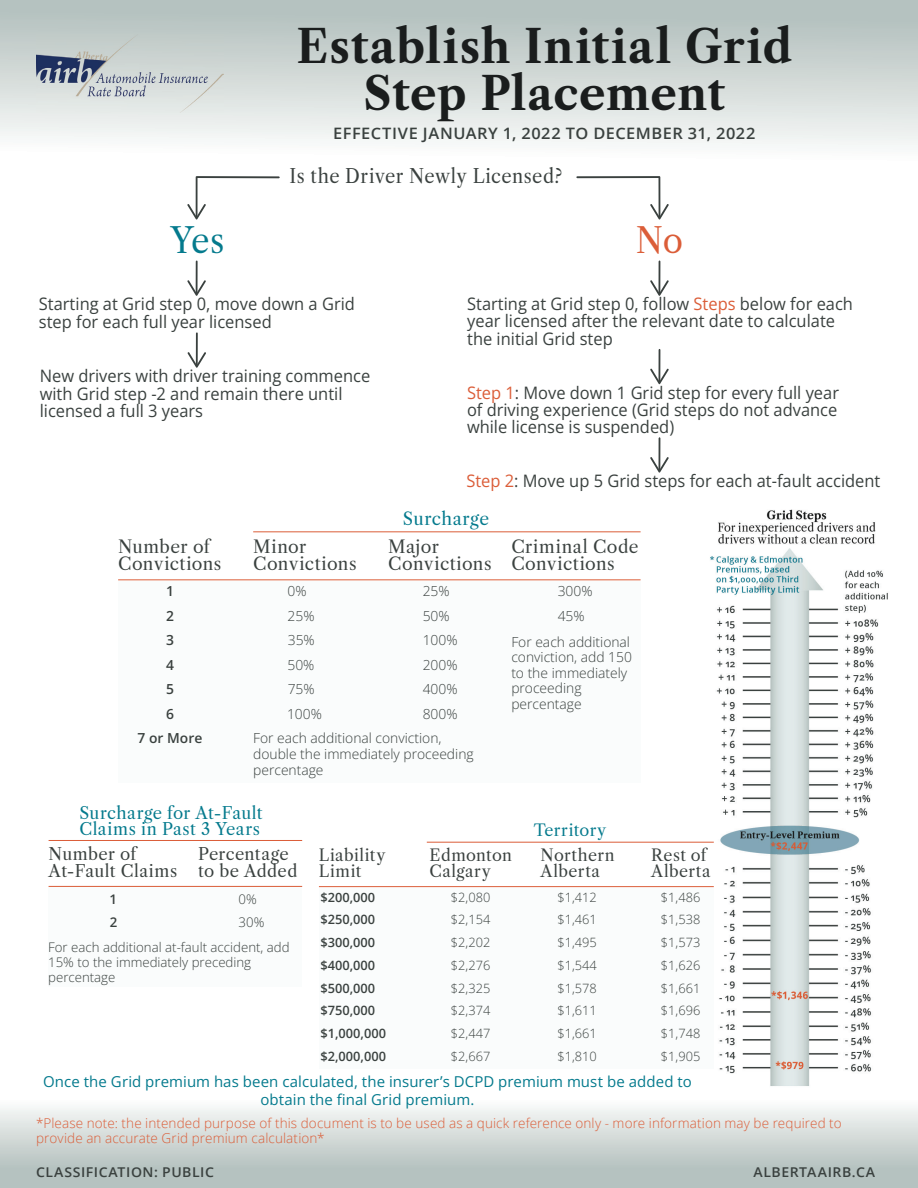
<style>
.page{position:relative;width:918px;height:1188px;background:#fff}
.page>*{position:absolute;margin:0;border:0;box-sizing:border-box;transform-origin:0 0}
.t1{font:700 45px/46.5px "Libre Caslon Text";letter-spacing:.02em;color:#1a1d1d;text-align:center}
.t2{font:34.35px "Libre Caslon Text";color:#047a8d;scale:.96 1}
.t3{font:34.35px "Libre Caslon Text";color:#db5d38;scale:.96 1}
.t4{font:19.05px "Libre Caslon Text";letter-spacing:.025em;color:#3a413f;scale:.96 1}
.t5{font:17.25px/17.2px "Open Sans";color:#3a413f;scale:.96 1}
.t6{font:17.25px/17.2px "Libre Caslon Text";letter-spacing:.025em;color:#3a413f}
.t7{font:17.25px "Libre Caslon Text";letter-spacing:.025em;color:#047a8d}
.t8{font:16.5px/16.5px "Libre Caslon Text";letter-spacing:.02em;color:#3a413f}
.t9{font:16.5px/16.5px "Libre Caslon Text";letter-spacing:.025em;color:#047a8d}
.t10{font:16.05px/16px "Libre Caslon Text";letter-spacing:.03em;color:#3a413f}
.t11{font:16.05px "Libre Caslon Text";letter-spacing:.02em;color:#047a8d}
.t12{font:600 15.75px "Open Sans";letter-spacing:.03em;color:#3a413f;scale:1.04 1}
.t13{font:15px/18px "Open Sans";letter-spacing:.005em;color:#047a8d;text-align:center}
.t14{font:300 13.8px/24.6px "Open Sans";color:#3a413f}
.t15{font:600 13.8px/24.6px "Open Sans";color:#3a413f;text-align:center}
.t16{font:300 13.5px/15px "Open Sans";letter-spacing:.01em;color:#db5d38}
.t17{font:600 13.5px "Open Sans";letter-spacing:.04em;color:#3a413f;scale:1.04 1}
.t18{font:300 13.2px/14.9px "Open Sans";color:#3a413f}
.t19{font:600 13.2px/23.2px "Open Sans";color:#3a413f}
.t20{font:300 12.75px/22.8px "Open Sans";color:#3a413f;text-align:justify}
.t21{font:600 12.75px/22.8px "Open Sans";color:#3a413f}
.t22{font:600 12.75px "Open Sans";color:#3a413f}
.s1{color:#db5d38}
</style>
<div class="page">
<svg style="left:0;top:0;width:918px;height:272px"></svg>
<div style="left:0;top:1100px;width:918px;height:88px;background:linear-gradient(to bottom,#f8f9f8,#aab8b6)"></div>
<img style="left:36px;top:35px;width:187px;height:77px">
<img style="left:707px;top:509px;width:181px;height:577px">
<svg style="left:187px;top:175px;width:94px;height:45px"></svg>
<hr style="left:196px;top:261px;width:2px;height:33px;background:#3a413f">
<svg style="left:187px;top:280px;width:19px;height:16px"></svg>
<hr style="left:196px;top:333px;width:2px;height:32px;background:#3a413f">
<svg style="left:187px;top:352px;width:19px;height:16px"></svg>
<svg style="left:575px;top:175px;width:94px;height:45px"></svg>
<hr style="left:658px;top:350px;width:2px;height:32px;background:#3a413f">
<svg style="left:650px;top:369px;width:19px;height:15px"></svg>
<hr style="left:658px;top:438px;width:2px;height:32px;background:#3a413f">
<svg style="left:650px;top:457px;width:19px;height:16px"></svg>
<hr style="left:658px;top:261px;width:2px;height:33px;background:#3a413f">
<svg style="left:650px;top:280px;width:19px;height:16px"></svg>
<div style="left:319px;top:888px;width:395px;height:181px;background:#fafcfc"></div>
<hr style="left:427px;top:842px;width:287px;height:1px;background:#db5d38">
<hr style="left:319px;top:886px;width:395px;height:1px;background:#db5d38">
<div style="left:118px;top:582px;width:523px;height:201px;background:#fafcfc"></div>
<hr style="left:253px;top:531px;width:388px;height:1px;background:#db5d38">
<hr style="left:118px;top:579px;width:523px;height:1px;background:#db5d38">
<div style="left:48px;top:886px;width:254px;height:101px;background:#fafcfc"></div>
<hr style="left:49px;top:840px;width:253px;height:1px;background:#db5d38">
<hr style="left:49px;top:886px;width:253px;height:1px;background:#db5d38">
<h1 class="t1" style="left:297px;top:24px;width:497px">Establish Initial Grid<br>Step Placement</h1>
<p class="t12" style="left:333px;top:122px;width:407px">EFFECTIVE JANUARY 1, 2022 TO DECEMBER 31, 2022</p>
<h2 class="t2" style="left:171px;top:220px;width:58px">Yes</h2>
<p class="t4" style="left:290px;top:164px;width:286px">Is the Driver Newly Licensed?</p>
<h2 class="t3" style="left:636px;top:219px;width:51px">No</h2>
<p class="t5" style="left:39px;top:295px;width:331px">Starting at Grid step 0, move down a Grid step for each full year licensed</p>
<p class="t5" style="left:40px;top:367px;width:346px">New drivers with driver training commence with Grid step -2 and remain there until licensed a full 3 years</p>
<p class="t5" style="left:467px;top:295px;width:403px">Starting at Grid step 0, follow <span class="s1">Steps</span> below for each year licensed after the relevant date to calculate the initial Grid step</p>
<p class="t5" style="left:467px;top:383px;width:389px;text-align:justify"><span class="s1">Step 1</span>: Move down 1 Grid step for every full year of driving experience (Grid steps do not advance while license is suspended)</p>
<p class="t5" style="left:466px;top:472px;width:433px"><span class="s1">Step 2</span>: Move up 5 Grid steps for each at-fault accident</p>
<p class="t7" style="left:403px;top:508px;width:88px">Surcharge</p>
<p class="t6" style="left:118px;top:538px;width:105px">Number of<br>Convictions</p>
<p class="t6" style="left:253px;top:538px;width:105px">Minor<br>Convictions</p>
<p class="t6" style="left:388px;top:538px;width:105px">Major<br>Convictions</p>
<p class="t6" style="left:511px;top:538px;width:129px">Criminal Code<br>Convictions</p>
<p class="t14" style="left:423px;top:578px;width:36px">25%<br>50%<br>100%<br>200%<br>400%<br>800%</p>
<p class="t14" style="left:558px;top:578px;width:36px">300%<br>45%</p>
<p class="t15" style="left:138px;top:578px;width:66px">1<br>2<br>3<br>4<br>5<br>6<br>7 or More</p>
<p class="t14" style="left:288px;top:578px;width:21px">0%</p>
<p class="t14" style="left:288px;top:603px;width:28px">25%</p>
<p class="t14" style="left:288px;top:628px;width:28px">35%</p>
<p class="t14" style="left:287px;top:652px;width:28px">50%</p>
<p class="t14" style="left:288px;top:677px;width:28px">75%</p>
<p class="t14" style="left:287px;top:701px;width:36px">100%</p>
<p class="t14" style="left:253px;top:726px;width:190px">For each additional conviction,</p>
<p class="t14" style="left:253px;top:746px;width:222px;line-height:15.6px">double the immediately proceeding percentage</p>
<p class="t14" style="left:511px;top:634px;width:122px;line-height:15.6px">For each additional conviction, add 150 to the immediately proceeding percentage</p>
<p class="t9" style="left:79px;top:805px;width:185px">Surcharge for At-Fault<br>Claims in Past 3 Years</p>
<p class="t8" style="left:49px;top:846px;width:130px">Number of<br>At-Fault Claims</p>
<p class="t8" style="left:198px;top:846px;width:101px">Percentage to be Added</p>
<p class="t19" style="left:109px;top:887px;width:9px">1<br>2</p>
<p class="t18" style="left:239px;top:887px;width:27px;line-height:23.5px">0%<br>30%</p>
<p class="t18" style="left:48px;top:939px;width:243px">For each additional at-fault accident, add<br>15% to the immediately preceding percentage</p>
<p class="t11" style="left:534px;top:820px;width:74px">Territory</p>
<p class="t10" style="left:319px;top:848px;width:68px">Liability<br>Limit</p>
<p class="t10" style="left:430px;top:848px;width:84px">Edmonton<br>Calgary</p>
<p class="t10" style="left:541px;top:848px;width:75px">Northern<br>Alberta</p>
<p class="t10" style="left:651px;top:848px;width:61px">Rest of<br>Alberta</p>
<p class="t22" style="left:320px;top:888px;width:56px">$200,000</p>
<p class="t21" style="left:320px;top:908px;width:56px">$250,000</p>
<p class="t22" style="left:320px;top:934px;width:56px">$300,000</p>
<p class="t21" style="left:320px;top:953px;width:67px">$400,000 $500,000 $750,000 $1,000,000 $2,000,000</p>
<p class="t20" style="left:451px;top:885px;width:41px">$2,080 $2,154 $2,202 $2,276 $2,325 $2,374 $2,447 $2,667</p>
<p class="t20" style="left:558px;top:885px;width:41px">$1,412 $1,461 $1,495 $1,544 $1,578 $1,611 $1,661 $1,810</p>
<p class="t20" style="left:661px;top:885px;width:41px">$1,486 $1,538 $1,573 $1,626 $1,661 $1,696 $1,748 $1,905</p>
<p class="t13" style="left:43px;top:1072px;width:650px">Once the Grid premium has been calculated, the insurer’s DCPD premium must be added to obtain the final Grid premium.</p>
<p class="t16" style="left:36px;top:1115px;width:807px">*Please note: the intended purpose of this document is to be used as a quick reference only - more information may be required to provide an accurate Grid premium calculation*</p>
<p class="t17" style="left:36px;top:1163px;width:173px">CLASSIFICATION: PUBLIC</p>
<p class="t17" style="left:753px;top:1163px;width:119px">ALBERTAAIRB.CA</p>
</div>
